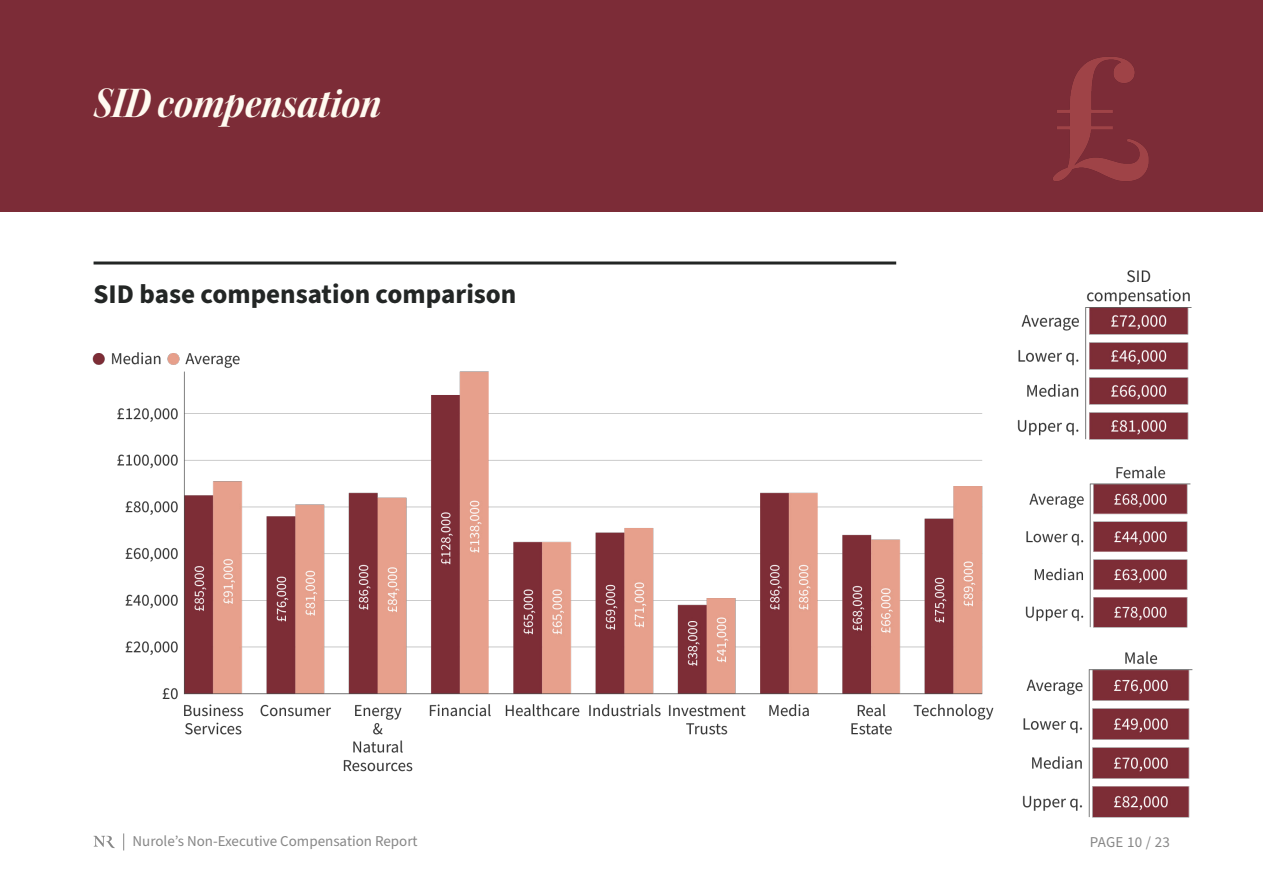
<style>
.page{position:relative;width:1263px;height:893px;background:#fff}
.page>*{position:absolute;margin:0;border:0;box-sizing:border-box;transform-origin:0 0}
.t1{font:45px "Kepler Std Bold Scn It Disp";color:#fffaf0}
.t2{font:700 27px "Source Sans Pro";color:#232625}
.t3{font:15px "Source Sans Pro";color:#878787}
</style>
<div class="page">
<div style="left:0;top:0;width:1263px;height:212px;background:#7c2c37"></div>
<img style="left:1053px;top:57px;width:96px;height:124px">
<svg style="left:94px;top:836px;width:21px;height:12px"></svg>
<svg style="left:123px;top:833px;width:1px;height:17px"></svg>
<hr style="left:94px;top:261px;width:802px;height:3px;background:#232625">
<img style="left:1017px;top:270px;width:175px;height:156px">
<img style="left:1017px;top:426px;width:174px;height:185px">
<img style="left:1022px;top:611px;width:171px;height:207px">
<img style="left:92px;top:352px;width:902px;height:420px">
<h1 class="t1" style="left:94px;top:78px;width:289px">SID compensation</h1>
<h2 class="t2" style="left:94px;top:275px;width:424px">SID base compensation comparison</h2>
<p class="t3" style="left:133px;top:831px;width:287px">Nuroleʼs Non-Executive Compensation Report</p>
<p class="t3" style="left:1090px;top:832px;width:82px">PAGE 10 / 23</p>
</div>
